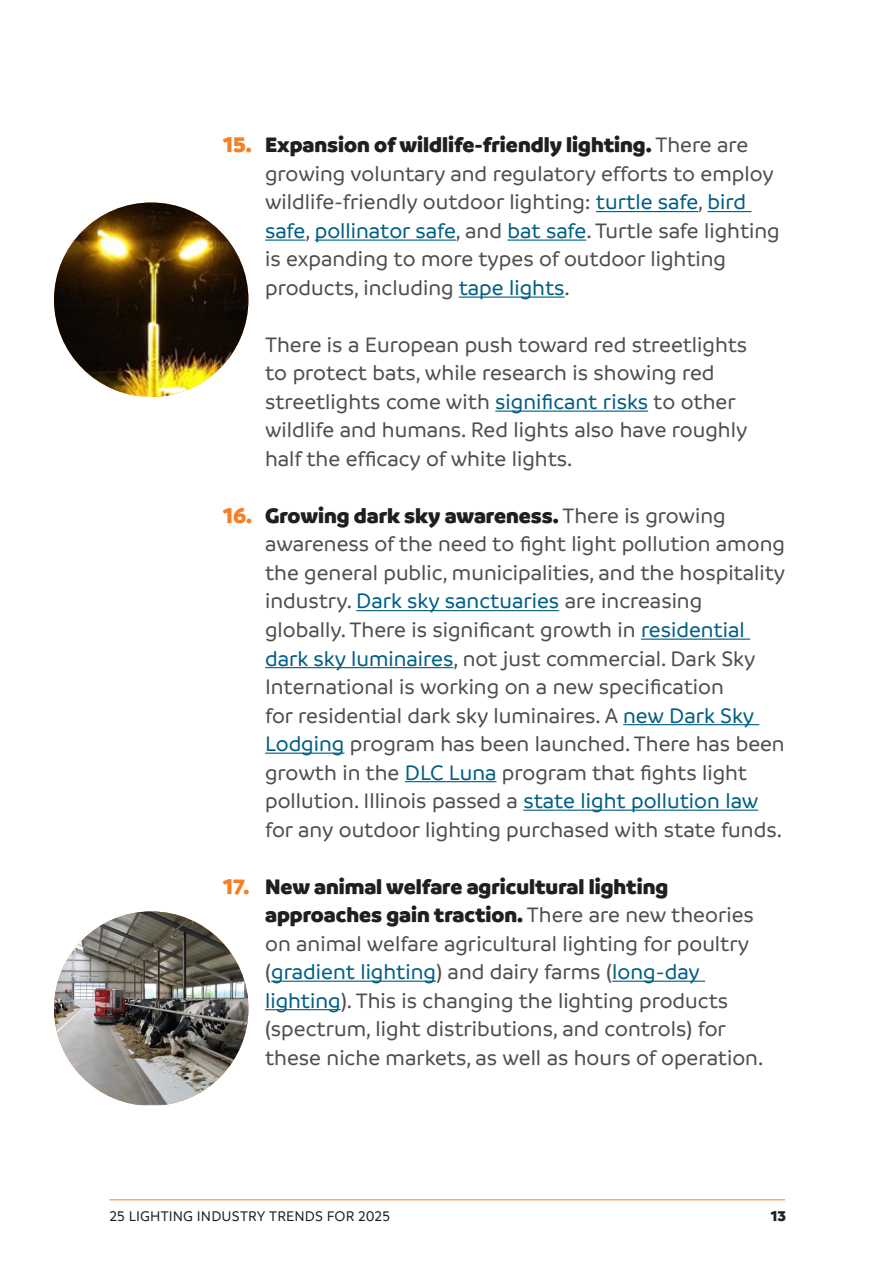
<style>
.page{position:relative;width:893px;height:1263px;background:#fff}
.page>*{position:absolute;margin:0;border:0;box-sizing:border-box;transform-origin:0 0}
.t1{font:500 22.5px/28.5px "Branding";color:#4d4e4e}
.t2{font:500 15px "Branding";letter-spacing:.01em;color:#1f1f20}
.t3{font:900 15px "Branding";color:#1f1f20}
.s1{font-weight:900;color:#f58026}
.s2{font-weight:900;color:#1f1f20}
.s3{color:#005e83}
</style>
<div class="page">
<hr style="left:110px;top:1199px;width:675px;height:1px;background:#f58026">
<hr style="left:596px;top:211px;width:102px;height:1px;background:#005e83">
<hr style="left:708px;top:211px;width:43px;height:1px;background:#005e83">
<hr style="left:265px;top:240px;width:40px;height:1px;background:#005e83">
<hr style="left:315px;top:240px;width:141px;height:1px;background:#005e83">
<hr style="left:507px;top:240px;width:79px;height:1px;background:#005e83">
<hr style="left:459px;top:297px;width:105px;height:1px;background:#005e83">
<hr style="left:495px;top:411px;width:153px;height:1px;background:#005e83">
<hr style="left:356px;top:610px;width:203px;height:1px;background:#005e83">
<hr style="left:641px;top:639px;width:109px;height:1px;background:#005e83">
<hr style="left:265px;top:667px;width:188px;height:1px;background:#005e83">
<hr style="left:623px;top:724px;width:136px;height:1px;background:#005e83">
<hr style="left:265px;top:753px;width:79px;height:1px;background:#005e83">
<hr style="left:405px;top:781px;width:91px;height:1px;background:#005e83">
<hr style="left:523px;top:810px;width:235px;height:1px;background:#005e83">
<hr style="left:271px;top:981px;width:165px;height:1px;background:#005e83">
<hr style="left:612px;top:981px;width:93px;height:1px;background:#005e83">
<hr style="left:265px;top:1009px;width:76px;height:1px;background:#005e83">
<img style="left:54px;top:202px;width:194px;height:195px;border-radius:97px">
<img style="left:54px;top:911px;width:194px;height:195px;border-radius:97px">
<p class="t1" style="left:265px;top:131px;width:516px;text-indent:-42px"><span class="s1">15.</span> <span class="s2">Expansion of wildlife-friendly lighting.</span> There are growing voluntary and regulatory efforts to employ wildlife-friendly outdoor lighting: <span class="s3">turtle safe</span>, <span class="s3">bird safe</span>, <span class="s3">pollinator safe</span>, and <span class="s3">bat safe</span>. Turtle safe lighting is expanding to more types of outdoor lighting products, including <span class="s3">tape lights</span>.</p>
<p class="t1" style="left:265px;top:330px;width:484px">There is a European push toward red streetlights to protect bats, while research is showing red streetlights come with <span class="s3">significant risks</span> to other wildlife and humans. Red lights also have roughly half the efficacy of white lights.</p>
<p class="t1" style="left:265px;top:501px;width:522px;text-indent:-42px"><span class="s1">16.</span> <span class="s2">Growing dark sky awareness.</span> There is growing awareness of the need to fight light pollution among the general public, municipalities, and the hospitality industry. <span class="s3">Dark sky sanctuaries</span> are increasing globally. There is significant growth in <span class="s3">residential dark sky luminaires</span>, not just commercial. Dark Sky International is working on a new specification<br>for residential dark sky luminaires. A <span class="s3">new Dark Sky Lodging</span> program has been launched. There has been growth in the <span class="s3">DLC Luna</span> program that fights light pollution. Illinois passed a <span class="s3">state light pollution law </span>for any outdoor lighting purchased with state funds.</p>
<p class="t1" style="left:265px;top:872px;width:500px;text-indent:-42px"><span class="s1">17.</span> <span class="s2">New animal welfare agricultural lighting approaches gain traction.</span> There are new theories on animal welfare agricultural lighting for poultry (<span class="s3">gradient lighting</span>) and dairy farms (<span class="s3">long-day lighting</span>). This is changing the lighting products (spectrum, light distributions, and controls) for these niche markets, as well as hours of operation.</p>
<p class="t2" style="left:110px;top:1208px;width:282px">25 LIGHTING INDUSTRY TRENDS FOR 2025</p>
<p class="t3" style="left:771px;top:1207px;width:17px">13</p>
</div>
